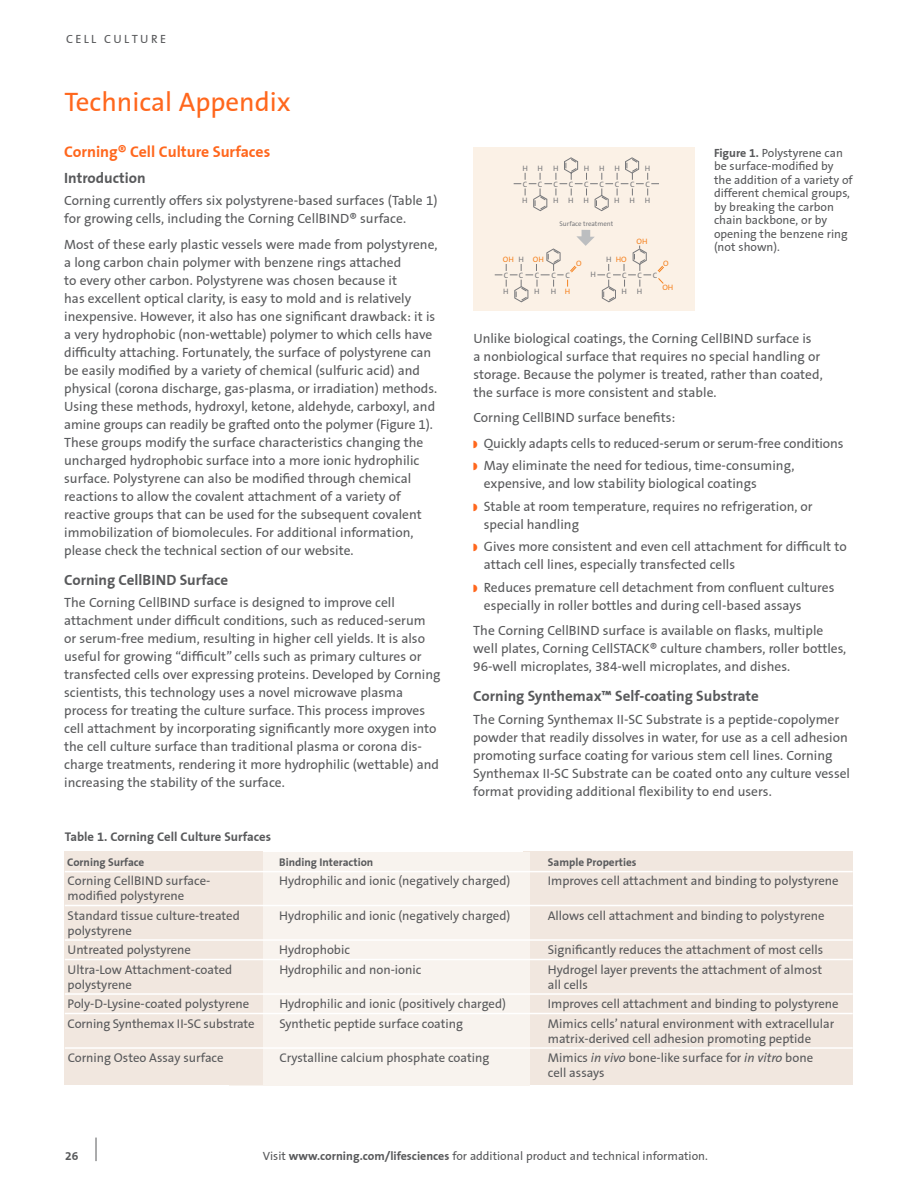
<style>
.page{position:relative;width:918px;height:1188px;background:#fff}
.page>*{position:absolute;margin:0;border:0;box-sizing:border-box;transform-origin:0 0}
.t1{font:27px "Corning Sans";color:#ff671d}
.t2{font:700 15.75px "Corning Sans";color:#ff671d}
.t3{font:700 15px "Corning Sans";color:#58595b}
.t4{font:13.5px/18px "Corning Sans";color:#58595b}
.t5{font:12.75px/19.5px "Corning Sans";color:#58595b}
.t6{font:700 12.75px "Corning Sans";color:#58595b}
.t7{font:12px/13.5px "Corning Sans";color:#58595b}
.t8{font:12px "Corning Sans";letter-spacing:.2em;color:#58595b}
.t9{font:700 12px "Corning Sans";color:#58595b}
.t10{font:700 11.25px "Corning Sans";color:#58595b}
.t11{font:7.8px/16px "Corning Sans";color:#77787b}
.t12{font:7.8px "Corning Sans";color:#f58220}
.t13{font:6.75px "Corning Sans";color:#77787b}
.s1{font-weight:700}
.s2{font-style:italic}
</style>
<div class="page">
<svg style="left:96px;top:1138px;width:1px;height:23px"></svg>
<div style="left:473px;top:147px;width:222px;height:163px;background:#fbf1e6"></div>
<svg style="left:495px;top:158px;width:169px;height:144px"></svg>
<div style="left:523px;top:852px;width:330px;height:233px;background:#f1e7df"></div>
<div style="left:229px;top:852px;width:300px;height:233px;background:#f8f3ee"></div>
<div style="left:64px;top:852px;width:199px;height:233px;background:#f1e7df"></div>
<hr style="left:65px;top:871px;width:788px;height:1px;background:#fff">
<hr style="left:65px;top:905px;width:788px;height:1px;background:#fff">
<hr style="left:65px;top:939px;width:788px;height:2px;background:#fff">
<hr style="left:65px;top:959px;width:788px;height:1px;background:#fff">
<hr style="left:65px;top:993px;width:788px;height:2px;background:#fff">
<hr style="left:65px;top:1013px;width:788px;height:1px;background:#fff">
<hr style="left:65px;top:1047px;width:788px;height:2px;background:#fff">
<p class="t8" style="left:66px;top:32px;width:102px">CELL CULTURE</p>
<h1 class="t1" style="left:64px;top:86px;width:228px">Technical Appendix</h1>
<p class="t2" style="left:64px;top:143px;width:208px">Corning® Cell Culture Surfaces</p>
<p class="t3" style="left:64px;top:169px;width:83px">Introduction</p>
<p class="t4" style="left:64px;top:192px;width:375px">Corning currently offers six polystyrene-based surfaces (Table 1) for growing cells, including the Corning CellBIND® surface.</p>
<p class="t4" style="left:64px;top:235px;width:375px">Most of these early plastic vessels were made from polystyrene, a long carbon chain polymer with benzene rings attached<br>to every other carbon. Polystyrene was chosen because it<br>has excellent optical clarity, is easy to mold and is relatively inexpensive. However, it also has one significant drawback: it is a very hydrophobic (non-wettable) polymer to which cells have difficulty attaching. Fortunately, the surface of polystyrene can be easily modified by a variety of chemical (sulfuric acid) and physical (corona discharge, gas-plasma, or irradiation) methods.<br>Using these methods, hydroxyl, ketone, aldehyde, carboxyl, and amine groups can readily be grafted onto the polymer (Figure 1).<br>These groups modify the surface characteristics changing the uncharged hydrophobic surface into a more ionic hydrophilic surface. Polystyrene can also be modified through chemical reactions to allow the covalent attachment of a variety of reactive groups that can be used for the subsequent covalent immobilization of biomolecules. For additional information, please check the technical section of our website.</p>
<p class="t3" style="left:64px;top:571px;width:166px">Corning CellBIND Surface</p>
<p class="t4" style="left:64px;top:594px;width:378px">The Corning CellBIND surface is designed to improve cell attachment under difficult conditions, such as reduced-serum or serum-free medium, resulting in higher cell yields. It is also useful for growing “difficult” cells such as primary cultures or transfected cells over expressing proteins. Developed by Corning scientists, this technology uses a novel microwave plasma process for treating the culture surface. This process improves cell attachment by incorporating significantly more oxygen into the cell culture surface than traditional plasma or corona dis&shy;charge treatments, rendering it more hydrophilic (wettable) and increasing the stability of the surface.</p>
<p class="t11" style="left:522px;top:161px;width:7px">H<br>C</p>
<p class="t11" style="left:537px;top:160px;width:7px">H</p>
<p class="t11" style="left:522px;top:192px;width:7px">H</p>
<p class="t11" style="left:538px;top:176px;width:6px">C</p>
<p class="t11" style="left:553px;top:160px;width:7px;text-align:justify">H C H</p>
<p class="t11" style="left:568px;top:176px;width:7px">C<br>H</p>
<p class="t11" style="left:584px;top:160px;width:7px;text-align:justify">H C H</p>
<p class="t11" style="left:599px;top:161px;width:7px">H<br>C</p>
<p class="t11" style="left:614px;top:160px;width:7px;text-align:justify">H C H</p>
<p class="t11" style="left:630px;top:176px;width:7px">C<br>H</p>
<p class="t11" style="left:645px;top:160px;width:7px;text-align:justify">H C H</p>
<p class="t13" style="left:560px;top:220px;width:55px">Surface treatment</p>
<p class="t12" style="left:637px;top:237px;width:12px">OH</p>
<p class="t12" style="left:503px;top:255px;width:12px">OH</p>
<p class="t12" style="left:533px;top:255px;width:12px">OH</p>
<p class="t11" style="left:504px;top:267px;width:6px">C</p>
<p class="t11" style="left:518px;top:252px;width:7px">H</p>
<p class="t12" style="left:576px;top:259px;width:7px">O</p>
<p class="t11" style="left:519px;top:267px;width:6px">C</p>
<p class="t11" style="left:534px;top:267px;width:7px">C<br>H</p>
<p class="t11" style="left:551px;top:267px;width:7px">C<br>H</p>
<p class="t11" style="left:565px;top:267px;width:6px">C</p>
<p class="t11" style="left:503px;top:284px;width:7px">H</p>
<p class="t12" style="left:565px;top:287px;width:7px">H</p>
<p class="t11" style="left:590px;top:266px;width:7px">H</p>
<p class="t11" style="left:606px;top:252px;width:7px">H<br>C</p>
<p class="t12" style="left:616px;top:255px;width:12px">HO</p>
<p class="t12" style="left:663px;top:259px;width:7px">O</p>
<p class="t11" style="left:622px;top:267px;width:7px">C<br>H</p>
<p class="t11" style="left:637px;top:267px;width:7px">C<br>H</p>
<p class="t11" style="left:653px;top:267px;width:6px">C</p>
<p class="t12" style="left:662px;top:283px;width:12px">OH</p>
<p class="t7" style="left:714px;top:146px;width:140px"><span class="s1">Figure 1.</span> Polystyrene can be surface-modified by the addition of a variety of different chemical groups, by breaking the carbon chain backbone, or by opening the benzene ring (not shown).</p>
<p class="t4" style="left:473px;top:329px;width:351px">Unlike biological coatings, the Corning CellBIND surface is<br>a nonbiological surface that requires no special handling or storage. Because the polymer is treated, rather than coated, the surface is more consistent and stable.</p>
<p class="t4" style="left:484px;top:405px;width:361px;line-height:25.5px;text-indent:-10px">Corning CellBIND surface benefits:<br>Quickly adapts cells to reduced-serum or serum-free conditions</p>
<p class="t4" style="left:484px;top:457px;width:312px">May eliminate the need for tedious, time-consuming, expensive, and low stability biological coatings</p>
<p class="t4" style="left:484px;top:497px;width:330px">Stable at room temperature, requires no refrigeration, or special handling</p>
<p class="t4" style="left:484px;top:538px;width:364px">Gives more consistent and even cell attachment for difficult to attach cell lines, especially transfected cells</p>
<p class="t4" style="left:484px;top:578px;width:352px">Reduces premature cell detachment from confluent cultures especially in roller bottles and during cell-based assays</p>
<p class="t4" style="left:473px;top:622px;width:375px">The Corning CellBIND surface is available on flasks, multiple well plates, Corning CellSTACK® culture chambers, roller bottles,<br>96-well microplates, 384-well microplates, and dishes.</p>
<p class="t3" style="left:473px;top:688px;width:287px">Corning Synthemax™ Self-coating Substrate</p>
<p class="t4" style="left:473px;top:710px;width:378px">The Corning Synthemax II-SC Substrate is a peptide-copolymer powder that readily dissolves in water, for use as a cell adhesion promoting surface coating for various stem cell lines. Corning Synthemax II-SC Substrate can be coated onto any culture vessel format providing additional flexibility to end users.</p>
<p class="t6" style="left:65px;top:829px;width:208px">Table 1. Corning Cell Culture Surfaces</p>
<p class="t10" style="left:67px;top:856px;width:79px">Corning Surface</p>
<p class="t10" style="left:279px;top:856px;width:96px">Binding Interaction</p>
<p class="t10" style="left:548px;top:856px;width:90px">Sample Properties</p>
<p class="t5" style="left:68px;top:871px;width:144px">Corning CellBIND surface-</p>
<p class="t5" style="left:279px;top:871px;width:233px">Hydrophilic and ionic (negatively charged)</p>
<p class="t5" style="left:548px;top:871px;width:292px">Improves cell attachment and binding to polystyrene</p>
<p class="t5" style="left:68px;top:886px;width:174px">modified polystyrene<br>Standard tissue culture-treated</p>
<p class="t5" style="left:279px;top:906px;width:233px">Hydrophilic and ionic (negatively charged)</p>
<p class="t5" style="left:548px;top:906px;width:278px">Allows cell attachment and binding to polystyrene</p>
<p class="t5" style="left:68px;top:921px;width:125px">polystyrene<br>Untreated polystyrene</p>
<p class="t5" style="left:279px;top:940px;width:72px">Hydrophobic</p>
<p class="t5" style="left:548px;top:940px;width:277px">Significantly reduces the attachment of most cells</p>
<p class="t5" style="left:68px;top:960px;width:166px">Ultra-Low Attachment-coated</p>
<p class="t5" style="left:279px;top:960px;width:144px">Hydrophilic and non-ionic</p>
<p class="t5" style="left:548px;top:960px;width:276px">Hydrogel layer prevents the attachment of almost</p>
<p class="t5" style="left:68px;top:975px;width:66px">polystyrene</p>
<p class="t5" style="left:548px;top:975px;width:42px">all cells</p>
<p class="t5" style="left:68px;top:994px;width:183px">Poly-D-Lysine-coated polystyrene</p>
<p class="t5" style="left:279px;top:994px;width:228px">Hydrophilic and ionic (positively charged)</p>
<p class="t5" style="left:548px;top:994px;width:292px">Improves cell attachment and binding to polystyrene</p>
<p class="t5" style="left:68px;top:1014px;width:188px">Corning Synthemax II-SC substrate</p>
<p class="t5" style="left:279px;top:1014px;width:185px">Synthetic peptide surface coating</p>
<p class="t5" style="left:548px;top:1016px;width:288px;line-height:15px">Mimics cells’ natural environment with extracellular matrix-derived cell adhesion promoting peptide</p>
<p class="t5" style="left:68px;top:1048px;width:158px">Corning Osteo Assay surface</p>
<p class="t5" style="left:279px;top:1048px;width:211px">Crystalline calcium phosphate coating</p>
<p class="t5" style="left:548px;top:1050px;width:267px;line-height:15px">Mimics <span class="s2">in vivo</span> bone-like surface for <span class="s2">in vitro</span> bone cell assays</p>
<p class="t9" style="left:65px;top:1149px;width:15px">26</p>
<p class="t7" style="left:263px;top:1149px;width:446px">Visit <span class="s1">www.corning.com/lifesciences</span> for additional product and technical information.</p>
</div>
